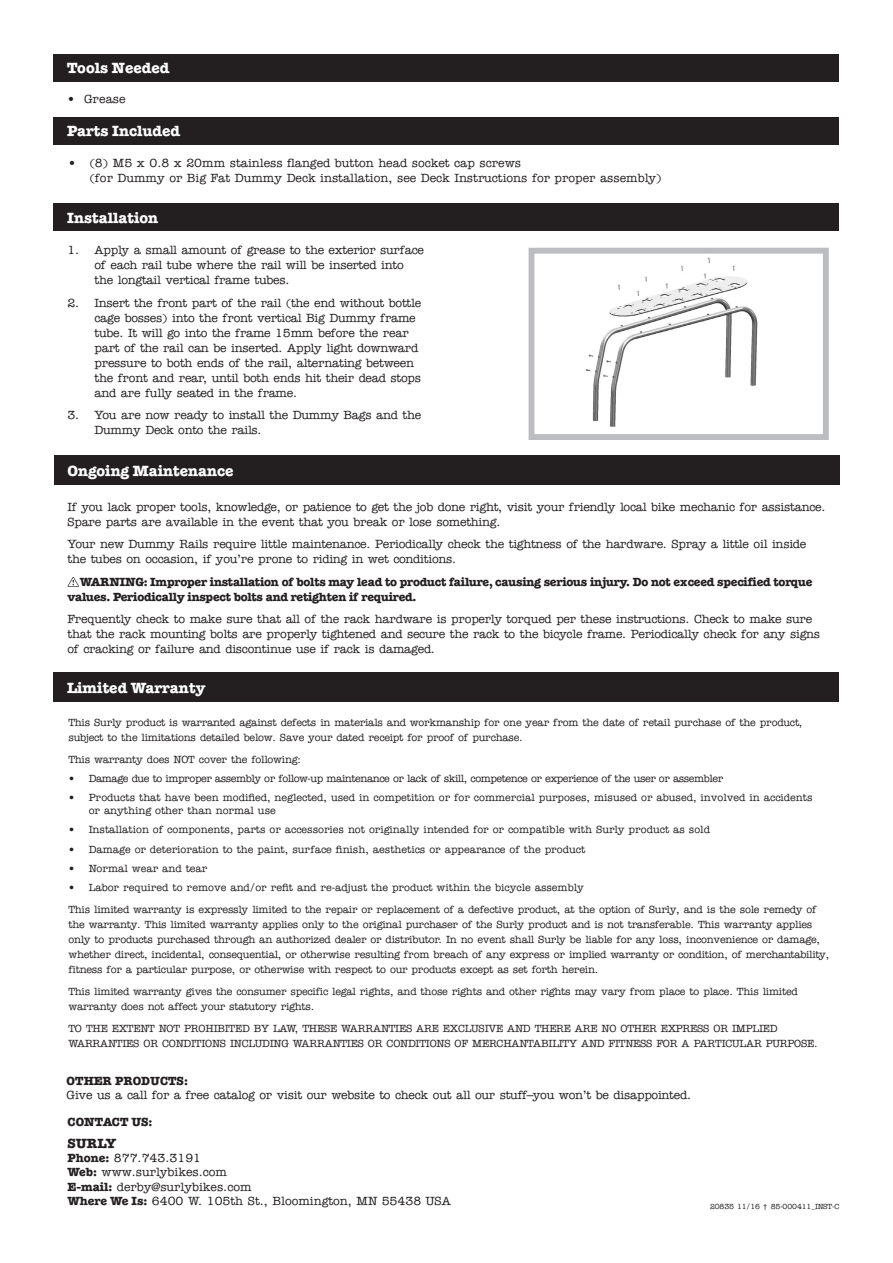
<style>
.page{position:relative;width:893px;height:1263px;background:#fff}
.page>*{position:absolute;margin:0;border:0;box-sizing:border-box;transform-origin:0 0}
.Instruction_Header{font:15px "American Typewriter Bold A";color:#fff}
.t1{font:13.5px "American Typewriter Bold A";color:#231f20}
.Body_Copy_American_8{font:500 12px/15px "American Typewriter";letter-spacing:-.02em;color:#231f20}
.Body_Copy_American_8-2{font:500 12px/15px "American Typewriter";color:#231f20}
.Body_Copy_American_8-3{font:12px/15px "American Typewriter Bold A";letter-spacing:-.02em;color:#231f20}
.Instruction_Body_Cop{font:500 12px/14.4px "American Typewriter";letter-spacing:-.02em;color:#231f20}
.Subhead{font:12px "American Typewriter Bold A";color:#231f20}
.Body_Copy_American_8-4{font:500 10.5px/15px "American Typewriter";letter-spacing:-.02em;color:#231f20}
.Body_Copy_American_8-5{font:500 10.5px/12.6px "American Typewriter";color:#231f20}
.Body_Copy_American_8-6{font:500 10.5px "American Typewriter";letter-spacing:-.04em;color:#231f20}
.t2{font:500 7.5px "American Typewriter";letter-spacing:-.02em;color:#231f20}
.s1{font-family:"American Typewriter Bold A";font-weight:400}
</style>
<div class="page">
<svg style="left:68px;top:577px;width:11px;height:10px"></svg>
<div style="left:54px;top:455px;width:785px;height:30px;background:#231f20"></div>
<div style="left:54px;top:203px;width:785px;height:27px;background:#231f20"></div>
<div style="left:54px;top:54px;width:785px;height:27px;background:#231f20"></div>
<div style="left:54px;top:117px;width:785px;height:27px;background:#231f20"></div>
<img style="left:585px;top:257px;width:173px;height:170px">
<div style="left:529px;top:248px;width:300px;height:192px;border:6px solid #bcbdc0"></div>
<div style="left:54px;top:672px;width:785px;height:30px;background:#231f20"></div>
<p class="Instruction_Header" style="left:67px;top:59px;width:104px">Tools Needed</p>
<p class="Body_Copy_American_8" style="left:68px;top:92px;width:60px">• Grease</p>
<p class="Instruction_Header" style="left:67px;top:122px;width:114px">Parts Included</p>
<p class="Body_Copy_American_8-2" style="left:89px;top:155px;width:574px;text-indent:-21px">• (8) M5 x 0.8 x 20mm stainless flanged button head socket cap screws<br>(for Dummy or Big Fat Dummy Deck installation, see Deck Instructions for proper assembly)</p>
<p class="Instruction_Header" style="left:67px;top:209px;width:93px">Installation</p>
<p class="Body_Copy_American_8" style="left:94px;top:243px;width:331px;text-indent:-27px">1. Apply a small amount of grease to the exterior surface of each rail tube where the rail will be inserted into the longtail vertical frame tubes.</p>
<p class="Body_Copy_American_8" style="left:94px;top:295px;width:328px;text-indent:-27px">2. Insert the front part of the rail (the end without bottle cage bosses) into the front vertical Big Dummy frame tube. It will go into the frame 15mm before the rear part of the rail can be inserted. Apply light downward pressure to both ends of the rail, alternating between the front and rear, until both ends hit their dead stops and are fully seated in the frame.</p>
<p class="Body_Copy_American_8" style="left:94px;top:408px;width:328px;text-indent:-27px">3. You are now ready to install the Dummy Bags and the<br>Dummy Deck onto the rails.</p>
<p class="Instruction_Header" style="left:67px;top:462px;width:168px">Ongoing Maintenance</p>
<p class="Body_Copy_American_8" style="left:68px;top:499px;width:759px">If you lack proper tools, knowledge, or patience to get the job done right, visit your friendly local bike mechanic for assistance.<br>Spare parts are available in the event that you break or lose something.</p>
<p class="Body_Copy_American_8" style="left:68px;top:537px;width:740px">Your new Dummy Rails require little maintenance. Periodically check the tightness of the hardware. Spray a little oil inside the tubes on occasion, if you’re prone to riding in wet conditions.</p>
<p class="Body_Copy_American_8-3" style="left:68px;top:574px;width:747px;text-indent:12px">WARNING: Improper installation of bolts may lead to product failure, causing serious injury. Do not exceed specified torque values. Periodically inspect bolts and retighten if required.</p>
<p class="Body_Copy_American_8" style="left:68px;top:612px;width:754px">Frequently check to make sure that all of the rack hardware is properly torqued per these instructions. Check to make sure that the rack mounting bolts are properly tightened and secure the rack to the bicycle frame. Periodically check for any signs of cracking or failure and discontinue use if rack is damaged.</p>
<p class="Instruction_Header" style="left:67px;top:679px;width:140px">Limited Warranty</p>
<p class="Body_Copy_American_8-4" style="left:68px;top:715px;width:736px">This Surly product is warranted against defects in materials and workmanship for one year from the date of retail purchase of the product, subject to the limitations detailed below. Save your dated receipt for proof of purchase.</p>
<p class="Body_Copy_American_8-4" style="left:68px;top:752px;width:234px">This warranty does NOT cover the following:</p>
<p class="Body_Copy_American_8-6" style="left:68px;top:773px;width:656px">• Damage due to improper assembly or follow-up maintenance or lack of skill, competence or experience of the user or assembler</p>
<p class="Body_Copy_American_8-5" style="left:89px;top:792px;width:725px;text-indent:-20px">• Products that have been modified, neglected, used in competition or for commercial purposes, misused or abused, involved in accidents or anything other than normal use</p>
<p class="Body_Copy_American_8-5" style="left:68px;top:824px;width:643px">• Installation of components, parts or accessories not originally intended for or compatible with Surly product as sold</p>
<p class="Body_Copy_American_8-5" style="left:68px;top:843px;width:518px">• Damage or deterioration to the paint, surface finish, aesthetics or appearance of the product</p>
<p class="Body_Copy_American_8-5" style="left:68px;top:862px;width:140px">• Normal wear and tear</p>
<p class="Body_Copy_American_8-5" style="left:68px;top:882px;width:517px">• Labor required to remove and/or refit and re-adjust the product within the bicycle assembly</p>
<p class="Body_Copy_American_8-4" style="left:68px;top:902px;width:762px">This limited warranty is expressly limited to the repair or replacement of a defective product, at the option of Surly, and is the sole remedy of the warranty. This limited warranty applies only to the original purchaser of the Surly product and is not transferable. This warranty applies only to products purchased through an authorized dealer or distributor. In no event shall Surly be liable for any loss, inconvenience or damage, whether direct, incidental, consequential, or otherwise resulting from breach of any express or implied warranty or condition, of merchantability, fitness for a particular purpose, or otherwise with respect to our products except as set forth herein.</p>
<p class="Body_Copy_American_8-4" style="left:68px;top:984px;width:731px">This limited warranty gives the consumer specific legal rights, and those rights and other rights may vary from place to place. This limited warranty does not affect your statutory rights.</p>
<p class="Body_Copy_American_8-4" style="left:68px;top:1021px;width:751px">TO THE EXTENT NOT PROHIBITED BY LAW, THESE WARRANTIES ARE EXCLUSIVE AND THERE ARE NO OTHER EXPRESS OR IMPLIED<br>WARRANTIES OR CONDITIONS INCLUDING WARRANTIES OR CONDITIONS OF MERCHANTABILITY AND FITNESS FOR A PARTICULAR PURPOSE.</p>
<p class="Instruction_Body_Cop" style="left:67px;top:1074px;width:626px"><span class="s1">OTHER PRODUCTS:<br></span>Give us a call for a free catalog or visit our website to check out all our stuff–you won’t be disappointed.</p>
<p class="Subhead" style="left:68px;top:1115px;width:86px">CONTACT US:</p>
<p class="t1" style="left:68px;top:1135px;width:50px">SURLY</p>
<p class="Body_Copy_American_8-2" style="left:68px;top:1150px;width:135px"><span class="s1">Phone:</span> 877.743.3191</p>
<p class="Body_Copy_American_8-2" style="left:68px;top:1165px;width:161px"><span class="s1">Web:</span> www.surlybikes.com</p>
<p class="Body_Copy_American_8-2" style="left:68px;top:1179px;width:186px"><span class="s1">E-mail:</span> derby@surlybikes.com</p>
<p class="Body_Copy_American_8-2" style="left:68px;top:1194px;width:385px"><span class="s1">Where We Is:</span> 6400 W. 105th St., Bloomington, MN 55438 USA</p>
<p class="t2" style="left:710px;top:1202px;width:131px">20835 11/16 † 85-000411_INST-C</p>
</div>
